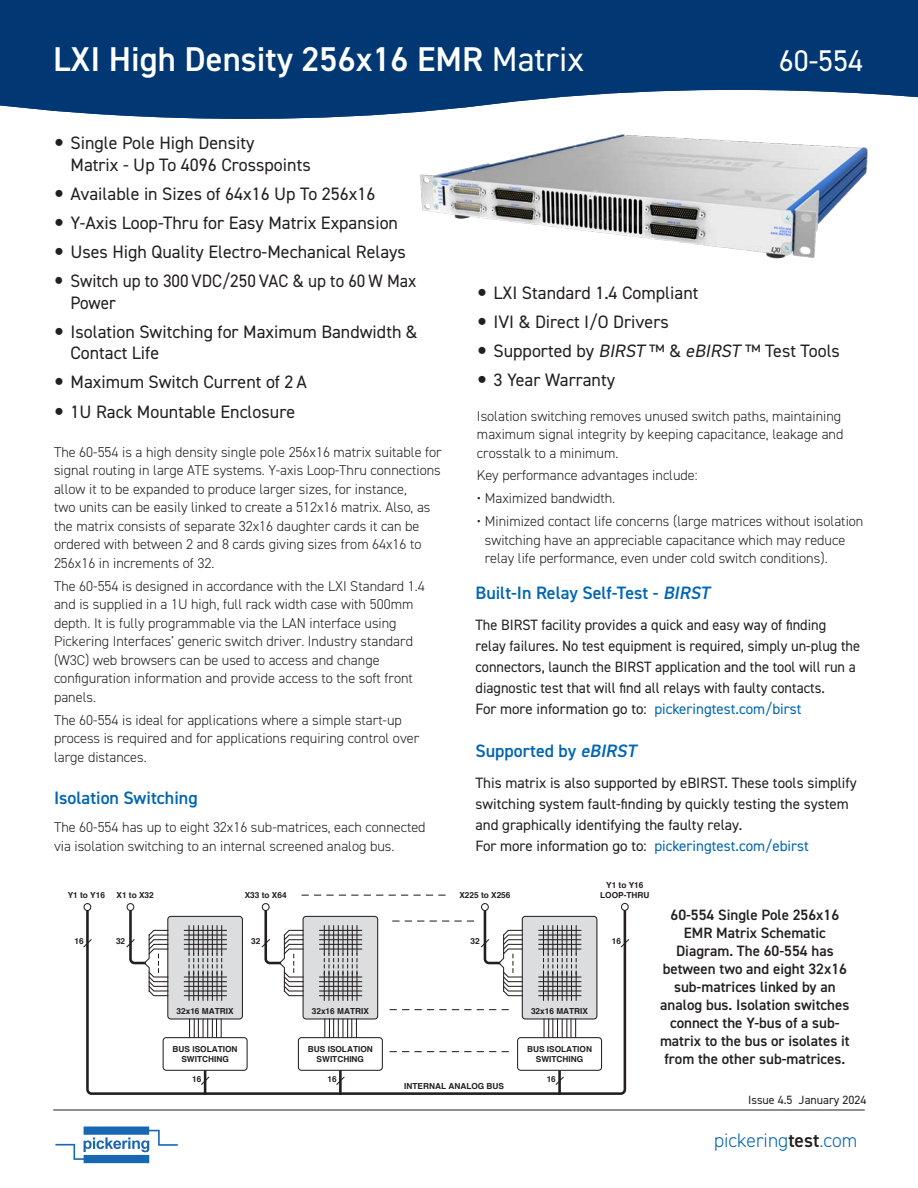
<style>
.page{position:relative;width:918px;height:1188px;background:#fff}
.page>*{position:absolute;margin:0;border:0;box-sizing:border-box;transform-origin:0 0}
.t1{font:600 34.5px "DIN2014";color:#fff}
.t2{font:34.5px "DIN2014";color:#fff}
.t3{font:30px "DIN2014";color:#fff}
.t4{font:300 19.5px "DIN2014";color:#0166b3}
.t5{font:18px/29.1px "DIN2014";color:#231f20}
.t6{font:600 18px "DIN2014";color:#0166b3}
.t7{font:18px/29.1px "DIN2014";color:#231f20;scale:.95 1}
.t8{font:15px/21px "DIN2014";color:#231f20;scale:.96 1}
.t9{font:600 15px/18px "DIN2014";color:#231f20;text-align:center}
.t10{font:15px/21px "DIN2014";color:#231f20}
.t11{font:300 14.25px/18.6px "DIN2014";color:#231f20}
.t12{font:12px "DIN2014";color:#231f20}
.t13{font:700 8.25px/9.9px "Helvetica";color:#231f20;text-align:center}
.s1{font-weight:600}
.s2{font-weight:400}
.s3{font-style:italic}
.s4{color:#0166b3}
.s5{font-weight:600;color:#231f20}
</style>
<div class="page">
<svg style="left:85px;top:904px;width:542px;height:191px"></svg>
<svg style="left:555px;top:1076px;width:10px;height:10px"></svg>
<div style="left:518px;top:1038px;width:84px;height:32px;background:#fff;border-radius:3px"></div>
<div style="left:517px;top:1037px;width:85px;height:34px;border:1px solid #231f20;border-radius:3px"></div>
<svg style="left:480px;top:909px;width:43px;height:88px"></svg>
<svg style="left:387px;top:921px;width:87px;height:1px"></svg>
<svg style="left:387px;top:1009px;width:121px;height:1px"></svg>
<svg style="left:387px;top:1051px;width:121px;height:1px"></svg>
<div style="left:127px;top:904px;width:7px;height:7px;background:#fff;border-radius:50%"></div>
<div style="left:127px;top:903px;width:7px;height:8px;border:1px solid #231f20;border-radius:50%"></div>
<div style="left:262px;top:904px;width:7px;height:7px;background:#fff;border-radius:50%"></div>
<div style="left:262px;top:903px;width:8px;height:8px;border:1px solid #231f20;border-radius:50%"></div>
<div style="left:482px;top:904px;width:6px;height:7px;background:#fff;border-radius:50%"></div>
<div style="left:481px;top:903px;width:8px;height:8px;border:1px solid #231f20;border-radius:50%"></div>
<div style="left:84px;top:904px;width:7px;height:7px;background:#fff;border-radius:50%"></div>
<div style="left:84px;top:903px;width:7px;height:8px;border:1px solid #231f20;border-radius:50%"></div>
<svg style="left:83px;top:938px;width:10px;height:10px"></svg>
<svg style="left:301px;top:895px;width:144px;height:1px"></svg>
<div style="left:621px;top:903px;width:7px;height:7px;background:#fff;border-radius:50%"></div>
<div style="left:621px;top:903px;width:8px;height:8px;border:1px solid #231f20;border-radius:50%"></div>
<svg style="left:620px;top:938px;width:9px;height:10px"></svg>
<img style="left:420px;top:137px;width:448px;height:122px">
<svg style="left:0;top:80px;width:918px;height:57px"></svg>
<svg style="left:55px;top:1127px;width:123px;height:36px"></svg>
<hr style="left:53px;top:1110px;width:812px;height:1px;background:#231f20">
<div style="left:0;top:0;width:918px;height:80px;background:#013874"></div>
<h1 class="t2" style="left:100px;top:41px;width:441px"><span class="s1">/USB</span> 18-Slot Modular Chassis</h1>
<h2 class="t3" style="left:761px;top:42px;width:104px">60-103D</h2>
<h1 class="t1" style="left:53px;top:36px;width:532px">LXI High Density 256x16 EMR <span class="s2">Matrix</span></h1>
<h2 class="t3" style="left:779px;top:42px;width:86px">60-554</h2>
<p class="t5" style="left:71px;top:132px;width:242px;line-height:21.6px">Single Pole High Density<br>Matrix - Up To 4096 Crosspoints</p>
<p class="t5" style="left:71px;top:179px;width:347px">Available in Sizes of 64x16 Up To 256x16<br>Y-Axis Loop-Thru for Easy Matrix Expansion Uses High Quality Electro-Mechanical Relays Switch up to 300 VDC/250 VAC &amp; up to 60 W Max</p>
<p class="t7" style="left:71px;top:288px;width:367px">Power<br>Isolation Switching for Maximum Bandwidth &amp;</p>
<p class="t5" style="left:71px;top:338px;width:238px">Contact Life<br>Maximum Switch Current of 2 A<br>1U Rack Mountable Enclosure</p>
<p class="t11" style="left:54px;top:442px;width:389px">The 60-554 is a high density single pole 256x16 matrix suitable for signal routing in large ATE systems. Y-axis Loop-Thru connections allow it to be expanded to produce larger sizes, for instance,<br>two units can be easily linked to create a 512x16 matrix. Also, as the matrix consists of separate 32x16 daughter cards it can be ordered with between 2 and 8 cards giving sizes from 64x16 to 256x16 in increments of 32.</p>
<p class="t11" style="left:54px;top:576px;width:372px">The 60-554 is designed in accordance with the LXI Standard 1.4 and is supplied in a 1U high, full rack width case with 500mm depth. It is fully programmable via the LAN interface using Pickering Interfaces’ generic switch driver. Industry standard (W3C) web browsers can be used to access and change configuration information and provide access to the soft front panels.</p>
<p class="t11" style="left:54px;top:711px;width:367px">The 60-554 is ideal for applications where a simple start-up process is required and for applications requiring control over large distances.</p>
<p class="t6" style="left:54px;top:786px;width:145px">Isolation Switching</p>
<p class="t11" style="left:54px;top:818px;width:373px">The 60-554 has up to eight 32x16 sub-matrices, each connected via isolation switching to an internal screened analog bus.</p>
<p class="t5" style="left:494px;top:278px;width:348px">LXI Standard 1.4 Compliant<br>IVI &amp; Direct I/O Drivers<br>Supported by <span class="s3">BIRST</span> ™ &amp; <span class="s3">eBIRST</span> ™ Test Tools<br>3 Year Warranty</p>
<p class="t11" style="left:477px;top:407px;width:368px">Isolation switching removes unused switch paths, maintaining maximum signal integrity by keeping capacitance, leakage and crosstalk to a minimum.</p>
<p class="t11" style="left:477px;top:466px;width:222px">Key performance advantages include:</p>
<p class="t11" style="left:477px;top:489px;width:140px">• Maximized bandwidth.</p>
<p class="t11" style="left:485px;top:512px;width:380px;text-indent:-8px">• Minimized contact life concerns (large matrices without isolation switching have an appreciable capacitance which may reduce relay life performance, even under cold switch conditions).</p>
<p class="t6" style="left:476px;top:581px;width:240px">Built-In Relay Self-Test - <span class="s3">BIRST</span></p>
<p class="t8" style="left:475px;top:614px;width:402px">The BIRST facility provides a quick and easy way of finding relay failures. No test equipment is required, simply un-plug the connectors, launch the BIRST application and the tool will run a diagnostic test that will find all relays with faulty contacts.<br>For more information go to: <span class="s4">pickeringtest.com/birst</span></p>
<p class="t6" style="left:475px;top:739px;width:166px">Supported by <span class="s3">eBIRST</span></p>
<p class="t10" style="left:475px;top:772px;width:383px">This matrix is also supported by eBIRST. These tools simplify switching system fault-finding by quickly testing the system and graphically identifying the faulty relay.<br>For more information go to: <span class="s4">pickeringtest.com/ebirst</span></p>
<p class="t13" style="left:68px;top:890px;width:39px">Y1 to Y16</p>
<p class="t13" style="left:116px;top:890px;width:39px">X1 to X32</p>
<p class="t13" style="left:245px;top:890px;width:43px">X33 to X64</p>
<p class="t13" style="left:459px;top:890px;width:53px">X225 to X256</p>
<p class="t13" style="left:75px;top:937px;width:11px">16</p>
<p class="t13" style="left:116px;top:937px;width:11px">32</p>
<p class="t13" style="left:251px;top:937px;width:11px">32</p>
<p class="t13" style="left:177px;top:1007px;width:59px">32x16 MATRIX</p>
<p class="t13" style="left:173px;top:1044px;width:66px">BUS ISOLATION<br>SWITCHING</p>
<p class="t13" style="left:192px;top:1074px;width:11px">16</p>
<p class="t13" style="left:312px;top:1007px;width:59px">32x16 MATRIX</p>
<p class="t13" style="left:308px;top:1044px;width:66px">BUS ISOLATION<br>SWITCHING</p>
<p class="t13" style="left:328px;top:1074px;width:11px">16</p>
<p class="t13" style="left:471px;top:937px;width:11px">32</p>
<p class="t13" style="left:404px;top:1081px;width:101px">INTERNAL ANALOG BUS</p>
<p class="t13" style="left:600px;top:881px;width:51px">Y1 to Y16<br>LOOP-THRU</p>
<p class="t13" style="left:612px;top:937px;width:11px">16</p>
<p class="t13" style="left:531px;top:1007px;width:59px">32x16 MATRIX</p>
<p class="t13" style="left:527px;top:1044px;width:66px">BUS ISOLATION<br>SWITCHING</p>
<p class="t13" style="left:547px;top:1074px;width:11px">16</p>
<p class="t9" style="left:660px;top:905px;width:191px">60-554 Single Pole 256x16<br>EMR Matrix Schematic<br>Diagram. The 60-554 has between two and eight 32x16 sub-matrices linked by an analog bus. Isolation switches connect the Y-bus of a sub&shy;matrix to the bus or isolates it from the other sub-matrices.</p>
<p class="t12" style="left:748px;top:1092px;width:120px">Issue 4.5 January 2024</p>
<h3 class="t4" style="left:714px;top:1129px;width:145px">pickering<span class="s5">test</span>.com</h3>
</div>
